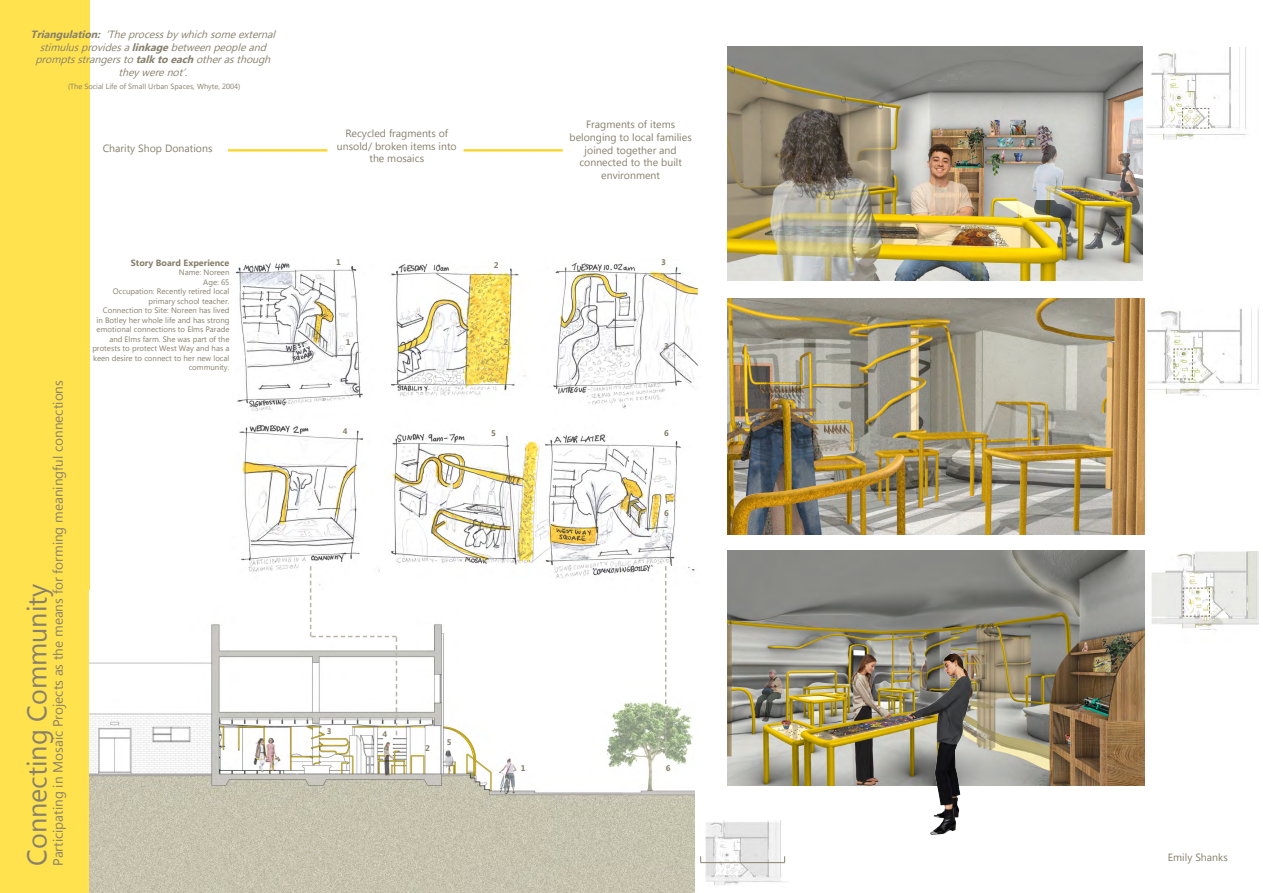
<style>
.page{position:relative;width:1263px;height:893px;background:#fff}
.page>*{position:absolute;margin:0;border:0;box-sizing:border-box;transform-origin:0 0}
.t1{font:27px "Microsoft New Tai Lue";color:#87806c}
.t2{font:13.5px "Microsoft New Tai Lue";color:#87806c}
.t3{font:10.5px/12.6px "Microsoft New Tai Lue";color:#87806c;text-align:center}
.t4{font:italic 10.5px/12.6px "Microsoft New Tai Lue";color:#87806c;text-align:center}
.t5{font:700 9px "Microsoft New Tai Lue";color:#87806c}
.t6{font:700 8.25px "Microsoft New Tai Lue";color:#87806c}
.t7{font:7.88px/9.4px "Microsoft New Tai Lue";color:#87806c;text-align:right}
.t8{font:7.5px "Microsoft New Tai Lue";color:#87806c}
.s1{font-weight:700}
</style>
<div class="page">
<hr style="left:1262px;top:0;width:1px;height:893px;background:#ffe24d">
<div style="left:0;top:0;width:89px;height:893px;background:#ffe24d"></div>
<img style="left:727px;top:47px;width:415px;height:233px">
<img style="left:727px;top:298px;width:418px;height:237px">
<img style="left:727px;top:550px;width:418px;height:236px">
<img style="left:906px;top:653px;width:66px;height:181px">
<img style="left:89px;top:603px;width:606px;height:290px">
<img style="left:235px;top:263px;width:464px;height:337px">
<svg style="left:310px;top:566px;width:87px;height:169px"></svg>
<svg style="left:665px;top:566px;width:1px;height:190px"></svg>
<img style="left:705px;top:821px;width:84px;height:65px">
<hr style="left:700px;top:862px;width:85px;height:1px;background:#87806c">
<img style="left:1146px;top:47px;width:101px;height:93px">
<img style="left:1147px;top:309px;width:112px;height:88px">
<img style="left:1151px;top:552px;width:108px;height:79px">
<hr style="left:463px;top:149px;width:100px;height:2px;background:#fcd421">
<hr style="left:228px;top:149px;width:99px;height:2px;background:#fcd421">
<svg style="left:1182px;top:108px;width:27px;height:21px"></svg>
<svg style="left:1173px;top:348px;width:20px;height:32px"></svg>
<svg style="left:1182px;top:587px;width:28px;height:30px"></svg>
<p class="t4" style="left:31px;top:29px;width:250px"><span class="s1">Triangulation:</span> ‘Theprocessbywhichsomeexternal stimulusprovidesa<span class="s1">linkage</span>betweenpeopleand promptsstrangersto<span class="s1">talktoeach</span>otherasthough theywerenot’.</p>
<p class="t8" style="left:68px;top:82px;width:174px">(The Social Life of Small Urban Spaces, Whyte, 2004)</p>
<p class="t3" style="left:103px;top:143px;width:111px">Charity Shop Donations</p>
<p class="t2" style="left:50px;top:866px;width:487px;rotate:-90deg">Participating in Mosaic Projects as the means for forming meaningful connections</p>
<p class="t1" style="left:22px;top:866px;width:284px;rotate:-90deg">Connecting Community</p>
<p class="t5" style="left:131px;top:258px;width:100px">Story Board Experience</p>
<p class="t7" style="left:179px;top:269px;width:52px">Name: Noreen</p>
<p class="t7" style="left:203px;top:278px;width:28px">Age: 65</p>
<p class="t7" style="left:113px;top:287px;width:118px">Occupation: Recently retired local primary school teacher.</p>
<p class="t7" style="left:92px;top:306px;width:139px">Connection to Site: Noreen has lived<br>in Botley her whole life and has strong emotional connections to Elms Parade and Elms farm. She was part of the protests to protect West Way and has a keen desire to connect to her new local community.</p>
<p class="t3" style="left:337px;top:128px;width:121px">Recycled fragments of unsold/ broken items into the mosaics</p>
<p class="t3" style="left:570px;top:119px;width:124px">Fragments of items belonging to local families joined together and connected to the built environment</p>
<p class="t6" style="left:336px;top:258px;width:6px">1</p>
<p class="t6" style="left:661px;top:258px;width:6px">3</p>
<p class="t6" style="left:494px;top:261px;width:6px">2</p>
<p class="t6" style="left:346px;top:337px;width:6px">1</p>
<p class="t6" style="left:343px;top:427px;width:6px">4</p>
<p class="t6" style="left:504px;top:337px;width:6px">2</p>
<p class="t6" style="left:491px;top:429px;width:6px">5</p>
<p class="t6" style="left:327px;top:726px;width:6px">3</p>
<p class="t6" style="left:382px;top:729px;width:6px">4</p>
<p class="t6" style="left:384px;top:743px;width:6px">4</p>
<p class="t6" style="left:425px;top:743px;width:6px">2</p>
<p class="t6" style="left:447px;top:737px;width:6px">5</p>
<p class="t6" style="left:521px;top:763px;width:6px">1</p>
<p class="t6" style="left:664px;top:342px;width:6px">3</p>
<p class="t6" style="left:664px;top:429px;width:6px">6</p>
<p class="t6" style="left:664px;top:508px;width:6px">6</p>
<p class="t6" style="left:666px;top:763px;width:6px">6</p>
<p class="t3" style="left:1168px;top:852px;width:61px">Emily Shanks</p>
</div>
